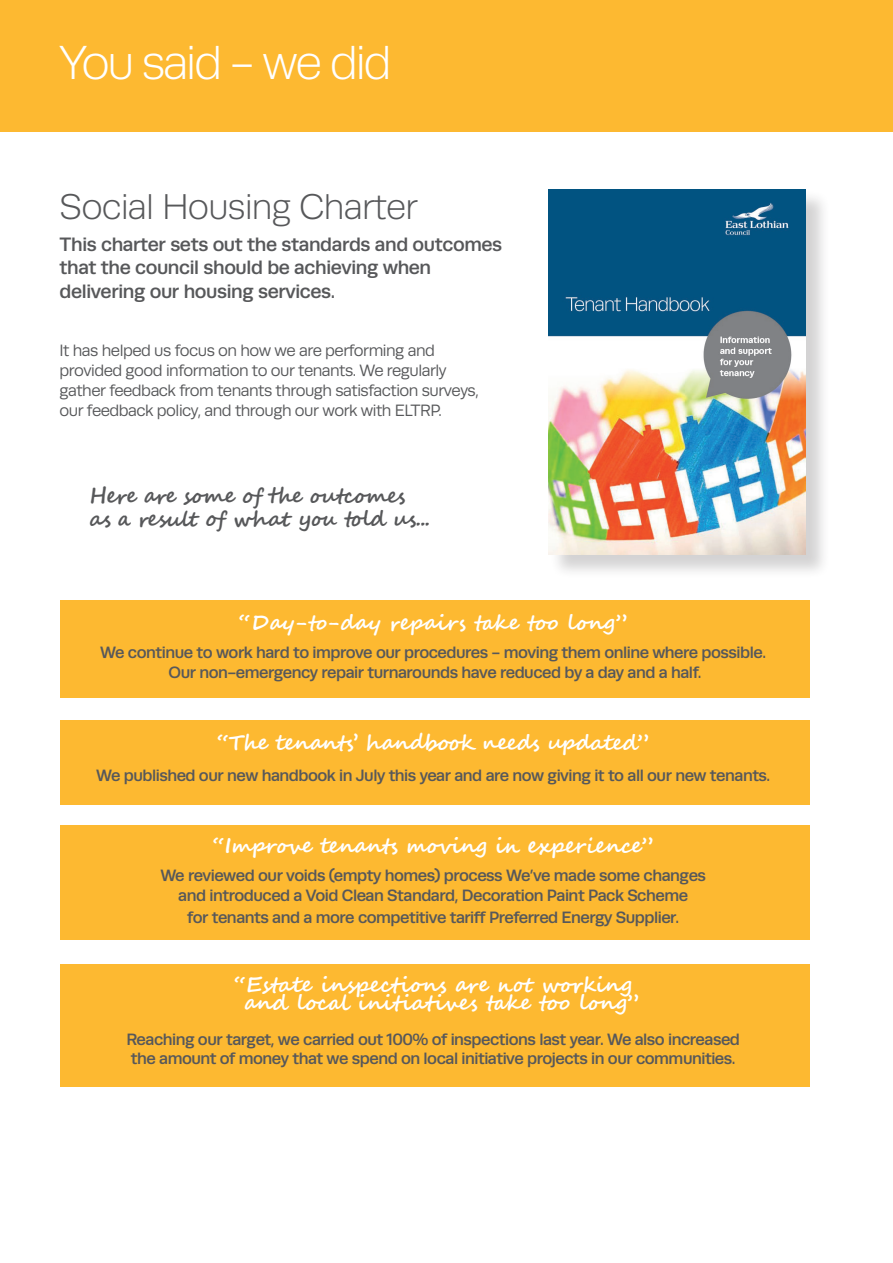
<style>
.page{position:relative;width:893px;height:1263px;background:#fff}
.page>*{position:absolute;margin:0;border:0;box-sizing:border-box;transform-origin:0 0}
.t1{font:300 48px "Runda";letter-spacing:-.05em;color:#fff}
.t2{font:300 36px "Runda";letter-spacing:-.02em;color:#57585a}
.t3{font:700 21px/18px "Segoe Script";letter-spacing:-.01em;color:#fff;text-align:center}
.t4{font:700 21px/22.5px "Segoe Script";letter-spacing:-.03em;color:#57585a}
.t5{font:500 19.5px/23.4px "Runda";letter-spacing:-.02em;color:#57585a}
.t6{font:500 16.5px/19.8px "Runda";letter-spacing:-.03em;color:#57585a;text-align:center}
.t7{font:16.5px/19.8px "Runda";letter-spacing:-.03em;color:#57585a}
</style>
<div class="page">
<div style="left:60px;top:600px;width:749px;height:97px;background:#fdb931"></div>
<div style="left:60px;top:720px;width:749px;height:85px;background:#fdb931"></div>
<div style="left:60px;top:825px;width:749px;height:115px;background:#fdb931"></div>
<div style="left:60px;top:963px;width:749px;height:123px;background:#fdb931"></div>
<div style="left:0;top:0;width:893px;height:132px;background:#fdb931"></div>
<div style="left:550px;top:190px;width:280px;height:388px;background:#231f20;opacity:.2"></div>
<img style="left:549px;top:189px;width:257px;height:365px">
<p class="t1" style="left:60px;top:37px;width:334px">You said - we did</p>
<p class="t2" style="left:60px;top:187px;width:360px">Social Housing Charter</p>
<p class="t5" style="left:60px;top:232px;width:444px">This charter sets out the standards and outcomes that the council should be achieving when delivering our housing services.</p>
<p class="t7" style="left:60px;top:341px;width:421px">It has helped us focus on how we are performing and provided good information to our tenants. We regularly gather feedback from tenants through satisfaction surveys, our feedback policy, and through our work with ELTRP.</p>
<p class="t4" style="left:90px;top:485px;width:342px">Here are some of the outcomes as a result of what you told us...</p>
<p class="t3" style="left:239px;top:614px;width:390px">“Day-to-day repairs take too long”</p>
<p class="t6" style="left:100px;top:643px;width:667px">We continue to work hard to improve our procedures - moving them online where possible.<br>Our non-emergency repair turnarounds have reduced by a day and a half.</p>
<p class="t3" style="left:217px;top:734px;width:434px">“The tenants’ handbook needs updated”</p>
<p class="t6" style="left:96px;top:765px;width:676px">We published our new handbook in July this year and are now giving it to all our new tenants.</p>
<p class="t3" style="left:213px;top:837px;width:442px">“Improve tenants moving in experience”</p>
<p class="t6" style="left:160px;top:865px;width:547px">We reviewed our voids (empty homes) process We’ve made some changes and introduced a Void Clean Standard, Decoration Paint Pack Scheme</p>
<p class="t6" style="left:187px;top:907px;width:493px">for tenants and a more competitive tariff Preferred Energy Supplier.</p>
<p class="t3" style="left:234px;top:976px;width:407px">“Estate inspections are not working and local initiatives take too long”</p>
<p class="t6" style="left:126px;top:1029px;width:615px;text-align:left">Reaching our target, we carried out 100% of inspections last year. We also increased the amount of money that we spend on local initiative projects in our communities.</p>
</div>
